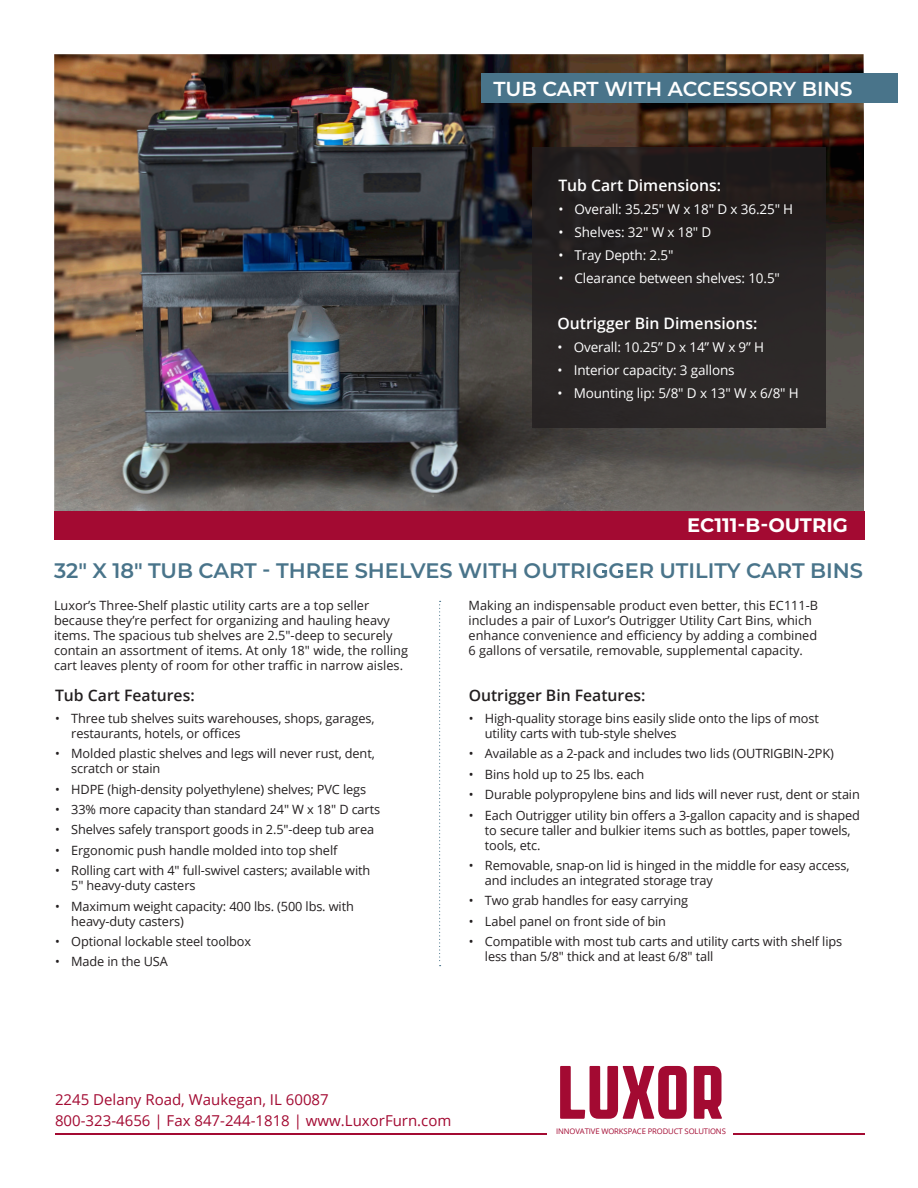
<style>
.page{position:relative;width:918px;height:1188px;background:#fff}
.page>*{position:absolute;margin:0;border:0;box-sizing:border-box;transform-origin:0 0}
.Cover_Headline_-_Col{font:600 21px "Montserrat";color:#49748a}
.Category_Bar_Headlin{font:600 20.25px "Montserrat";color:#fff}
.Small_Headline_cover{font:700 19.5px "Montserrat";color:#fff}
.Description_Text{font:600 15.75px "Open Sans";color:#fff}
.Description_Text-2{font:600 15.75px "Open Sans";color:#231f20}
.Footer_Contact_info{font:15px "Open Sans";color:#a30a32}
.t1{font:13.5px "Open Sans";letter-spacing:-.01em;color:#fff}
.Description_Text-3{font:12.75px/15px "Open Sans";letter-spacing:-.01em;color:#231f20}
.t2{font:7.65px "Open Sans";letter-spacing:-.015em;color:#a30a32}
</style>
<div class="page">
<img style="left:54px;top:54px;width:810px;height:457px">
<div style="left:54px;top:511px;width:811px;height:28px;background:#a30a32"></div>
<div style="left:481px;top:73px;width:417px;height:30px;background:#49748a"></div>
<hr style="left:55px;top:1133px;width:492px;height:1px;background:#a30a32">
<hr style="left:733px;top:1133px;width:132px;height:1px;background:#a30a32">
<div style="left:532px;top:147px;width:294px;height:281px;background:#231f20"></div>
<svg style="left:439px;top:601px;width:2px;height:365px"></svg>
<svg style="left:560px;top:1066px;width:127px;height:53px"></svg>
<svg style="left:694px;top:1066px;width:28px;height:53px"></svg>
<p class="Category_Bar_Headlin" style="left:494px;top:74px;width:361px">TUB CART WITH ACCESSORY BINS</p>
<p class="Description_Text" style="left:558px;top:175px;width:164px">Tub Cart Dimensions:</p>
<p class="t1" style="left:558px;top:200px;width:236px">• Overall: 35.25" W x 18" D x 36.25" H</p>
<p class="t1" style="left:558px;top:223px;width:155px">• Shelves: 32" W x 18" D</p>
<p class="t1" style="left:558px;top:246px;width:117px">• Tray Depth: 2.5"</p>
<p class="t1" style="left:558px;top:269px;width:223px">• Clearance between shelves: 10.5"</p>
<p class="Description_Text" style="left:558px;top:312px;width:201px">Outrigger Bin Dimensions:</p>
<p class="t1" style="left:558px;top:338px;width:208px">• Overall: 10.25” D x 14” W x 9” H</p>
<p class="t1" style="left:558px;top:360px;width:179px">• Interior capacity: 3 gallons</p>
<p class="t1" style="left:558px;top:383px;width:243px">• Mounting lip: 5/8" D x 13" W x 6/8" H</p>
<p class="Small_Headline_cover" style="left:687px;top:511px;width:162px">EC111-B-OUTRIG</p>
<p class="Cover_Headline_-_Col" style="left:54px;top:556px;width:810px">32" X 18" TUB CART - THREE SHELVES WITH OUTRIGGER UTILITY CART BINS</p>
<p class="Description_Text-3" style="left:54px;top:598px;width:356px">Luxor’s Three-Shelf plastic utility carts are a top seller because they’re perfect for organizing and hauling heavy items. The spacious tub shelves are 2.5"-deep to securely contain an assortment of items. At only 18" wide, the rolling cart leaves plenty of room for other traffic in narrow aisles.</p>
<p class="Description_Text-3" style="left:469px;top:598px;width:351px">Making an indispensable product even better, this EC111-B includes a pair of Luxor’s Outrigger Utility Cart Bins, which enhance convenience and efficiency by adding a combined 6 gallons of versatile, removable, supplemental capacity.</p>
<p class="Description_Text-2" style="left:55px;top:684px;width:141px">Tub Cart Features:</p>
<p class="Description_Text-3" style="left:71px;top:710px;width:305px;text-indent:-16px">• Three tub shelves suits warehouses, shops, garages, restaurants, hotels, or offices</p>
<p class="Description_Text-3" style="left:71px;top:746px;width:305px;text-indent:-16px">• Molded plastic shelves and legs will never rust, dent, scratch or stain</p>
<p class="Description_Text-3" style="left:55px;top:781px;width:313px">• HDPE (high-density polyethylene) shelves; PVC legs</p>
<p class="Description_Text-3" style="left:55px;top:801px;width:327px">• 33% more capacity than standard 24" W x 18" D carts</p>
<p class="Description_Text-3" style="left:55px;top:822px;width:321px">• Shelves safely transport goods in 2.5"-deep tub area</p>
<p class="Description_Text-3" style="left:55px;top:842px;width:284px">• Ergonomic push handle molded into top shelf</p>
<p class="Description_Text-3" style="left:71px;top:863px;width:301px;text-indent:-16px">• Rolling cart with 4" full-swivel casters; available with<br>5" heavy-duty casters</p>
<p class="Description_Text-3" style="left:71px;top:898px;width:284px;text-indent:-16px">• Maximum weight capacity: 400 lbs. (500 lbs. with heavy-duty casters)</p>
<p class="Description_Text-3" style="left:55px;top:933px;width:198px">• Optional lockable steel toolbox</p>
<p class="Description_Text-3" style="left:55px;top:954px;width:114px">• Made in the USA</p>
<p class="Description_Text-2" style="left:469px;top:685px;width:178px">Outrigger Bin Features:</p>
<p class="Description_Text-3" style="left:485px;top:711px;width:336px;text-indent:-16px">• High-quality storage bins easily slide onto the lips of most utility carts with tub-style shelves</p>
<p class="Description_Text-3" style="left:469px;top:746px;width:367px">• Available as a 2-pack and includes two lids (OUTRIGBIN-2PK)</p>
<p class="Description_Text-3" style="left:469px;top:766px;width:177px">• Bins hold up to 25 lbs. each</p>
<p class="Description_Text-3" style="left:469px;top:787px;width:393px">• Durable polypropylene bins and lids will never rust, dent or stain</p>
<p class="Description_Text-3" style="left:485px;top:807px;width:377px;text-indent:-16px">• Each Outrigger utility bin offers a 3-gallon capacity and is shaped to secure taller and bulkier items such as bottles, paper towels, tools, etc.</p>
<p class="Description_Text-3" style="left:485px;top:858px;width:366px;text-indent:-16px">• Removable, snap-on lid is hinged in the middle for easy access, and includes an integrated storage tray</p>
<p class="Description_Text-3" style="left:469px;top:893px;width:221px">• Two grab handles for easy carrying</p>
<p class="Description_Text-3" style="left:469px;top:913px;width:199px">• Label panel on front side of bin</p>
<p class="Description_Text-3" style="left:485px;top:934px;width:359px;text-indent:-16px">• Compatible with most tub carts and utility carts with shelf lips less than 5/8" thick and at least 6/8" tall</p>
<p class="Footer_Contact_info" style="left:55px;top:1090px;width:275px">2245 Delany Road, Waukegan, IL 60087</p>
<p class="Footer_Contact_info" style="left:55px;top:1111px;width:398px">800-323-4656 | Fax 847-244-1818 | www.LuxorFurn.com</p>
<p class="t2" style="left:556px;top:1126px;width:171px">INNOVATIVE WORKSPACE PRODUCT SOLUTIONS</p>
</div>
